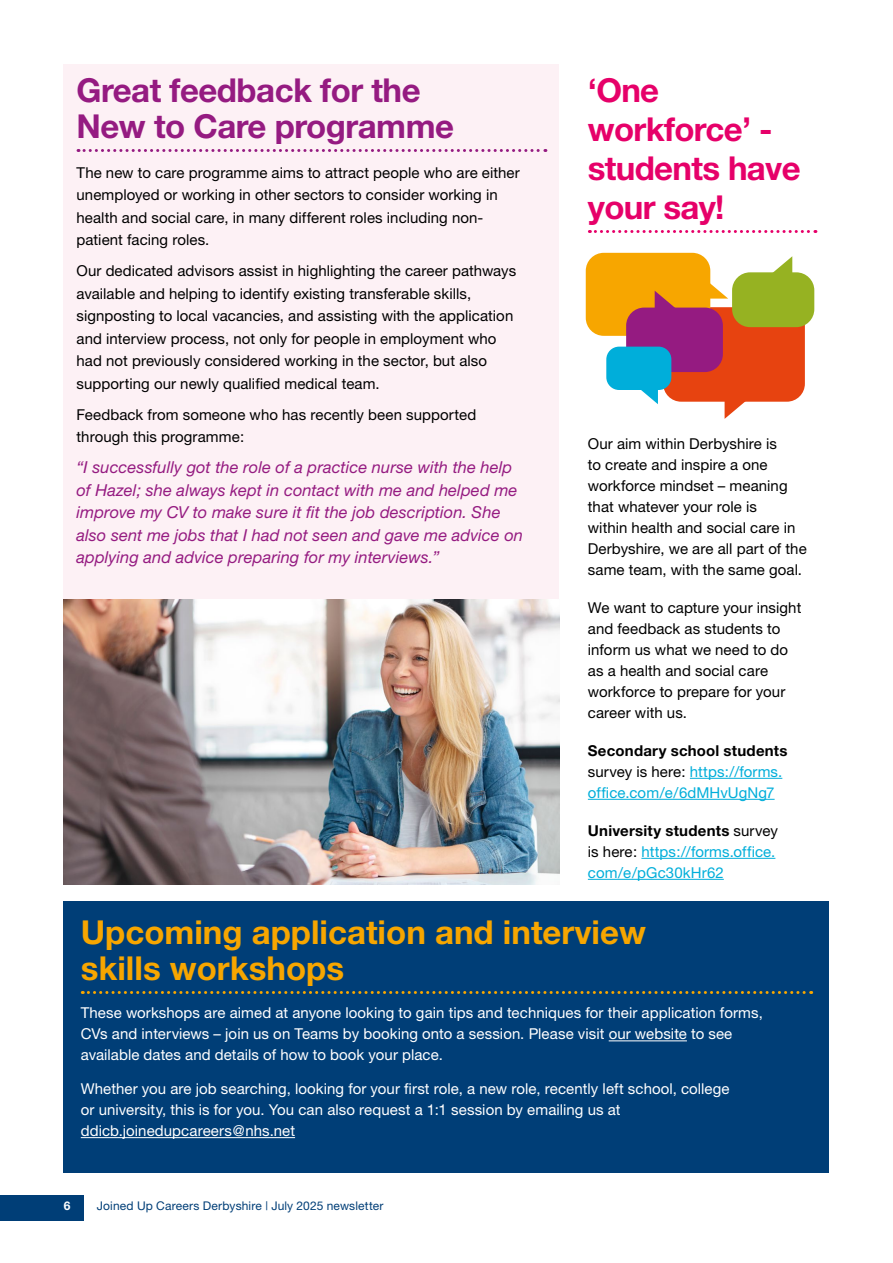
<style>
.page{position:relative;width:893px;height:1263px;background:#fff}
.page>*{position:absolute;margin:0;border:0;box-sizing:border-box;transform-origin:0 0}
.t1{font:700 33px/36px "Helvetica Neue";color:#f7a600}
.t2{font:700 33px/36px "Helvetica Neue";letter-spacing:-.015em;color:#951b81}
.t3{font:700 33px/39px "Helvetica Neue";letter-spacing:-.02em;color:#e60069}
.t4{font:italic 16.5px/22.5px "Helvetica Neue";letter-spacing:.005em;color:#951b81}
.t5{font:15px/21px "Helvetica Neue";letter-spacing:.005em;color:#000}
.t6{font:15px/21px "Helvetica Neue";letter-spacing:.005em;color:#fff}
.t7{font:15px/21px "Helvetica Neue";letter-spacing:.005em;color:#00aeda}
.t8{font:12px "Helvetica Neue";letter-spacing:.01em;color:#003e77}
.t9{font:700 12px "Helvetica Neue";color:#fff}
.s1{font-weight:700;color:#000}
.s2{color:#000}
</style>
<div class="page">
<div style="left:64px;top:64px;width:495px;height:820px;background:#fdf1f5"></div>
<svg style="left:78px;top:149px;width:468px;height:3px"></svg>
<svg style="left:589px;top:230px;width:227px;height:3px"></svg>
<hr style="left:690px;top:778px;width:92px;height:1px;background:#00aeda">
<hr style="left:588px;top:799px;width:187px;height:1px;background:#00aeda">
<hr style="left:641px;top:858px;width:134px;height:1px;background:#00aeda">
<hr style="left:588px;top:879px;width:136px;height:1px;background:#00aeda">
<div style="left:64px;top:901px;width:765px;height:271px;background:#003e77"></div>
<svg style="left:82px;top:991px;width:730px;height:3px"></svg>
<hr style="left:609px;top:1040px;width:78px;height:1px;background:#fff">
<hr style="left:81px;top:1137px;width:214px;height:1px;background:#fff">
<div style="left:0;top:1194px;width:83px;height:26px;background:#003e77"></div>
<img style="left:64px;top:600px;width:495px;height:284px">
<div style="left:663px;top:307px;width:142px;height:95px;background:#e74310;border-radius:18px"></div>
<div style="left:586px;top:253px;width:124px;height:83px;background:#f7a600;border-radius:18px"></div>
<div style="left:626px;top:308px;width:97px;height:64px;background:#951b81;border-radius:18px"></div>
<div style="left:732px;top:272px;width:82px;height:55px;background:#96b222;border-radius:18px"></div>
<div style="left:606px;top:347px;width:65px;height:43px;background:#00aeda;border-radius:13px"></div>
<svg style="left:725px;top:401px;width:38px;height:18px"></svg>
<svg style="left:655px;top:266px;width:73px;height:57px"></svg>
<svg style="left:754px;top:256px;width:38px;height:17px"></svg>
<svg style="left:641px;top:390px;width:17px;height:14px"></svg>
<h2 class="t2" style="left:77px;top:72px;width:379px">Great feedback for the<br>New to Care programme</h2>
<p class="t5" style="left:77px;top:161px;width:445px;line-height:22.5px">The new to care programme aims to attract people who are either unemployed or working in other sectors to consider working in health and social care, in many different roles including non&shy;patient facing roles.</p>
<p class="t5" style="left:77px;top:260px;width:441px;line-height:22.5px">Our dedicated advisors assist in highlighting the career pathways available and helping to identify existing transferable skills, signposting to local vacancies, and assisting with the application and interview process, not only for people in employment who had not previously considered working in the sector, but also supporting our newly qualified medical team.</p>
<p class="t5" style="left:77px;top:403px;width:401px;line-height:22.5px">Feedback from someone who has recently been supported through this programme:</p>
<p class="t4" style="left:77px;top:456px;width:448px">“I successfully got the role of a practice nurse with the help of Hazel; she always kept in contact with me and helped me improve my CV to make sure it fit the job description. She also sent me jobs that I had not seen and gave me advice on applying and advice preparing for my interviews.”</p>
<h2 class="t3" style="left:588px;top:70px;width:214px">‘One workforce’ - students have your say!</h2>
<p class="t5" style="left:588px;top:433px;width:220px">Our aim within Derbyshire is<br>to create and inspire a one workforce mindset – meaning that whatever your role is<br>within health and social care in<br>Derbyshire, we are all part of the same team, with the same goal.</p>
<p class="t5" style="left:588px;top:597px;width:215px">We want to capture your insight and feedback as students to inform us what we need to do as a health and social care workforce to prepare for your career with us.</p>
<p class="t7" style="left:588px;top:740px;width:201px"><span class="s1">Secondary school students </span><span class="s2">survey is here:</span> https://forms. office.com/e/6dMHvUgNg7</p>
<p class="t7" style="left:588px;top:820px;width:191px"><span class="s1">University students</span> <span class="s2">survey is here:</span> https://forms.office. com/e/pGc30kHr62</p>
<h2 class="t1" style="left:81px;top:914px;width:567px">Upcoming application and interview skills workshops</h2>
<p class="t6" style="left:81px;top:1002px;width:684px">These workshops are aimed at anyone looking to gain tips and techniques for their application forms,<br>CVs and interviews – join us on Teams by booking onto a session. Please visit our website to see available dates and details of how to book your place.</p>
<p class="t6" style="left:81px;top:1078px;width:650px">Whether you are job searching, looking for your first role, a new role, recently left school, college or university, this is for you. You can also request a 1:1 session by emailing us at ddicb.joinedupcareers@nhs.net</p>
<p class="t9" style="left:64px;top:1198px;width:8px">6</p>
<p class="t8" style="left:97px;top:1199px;width:288px">Joined Up Careers Derbyshire | July 2025 newsletter</p>
</div>
